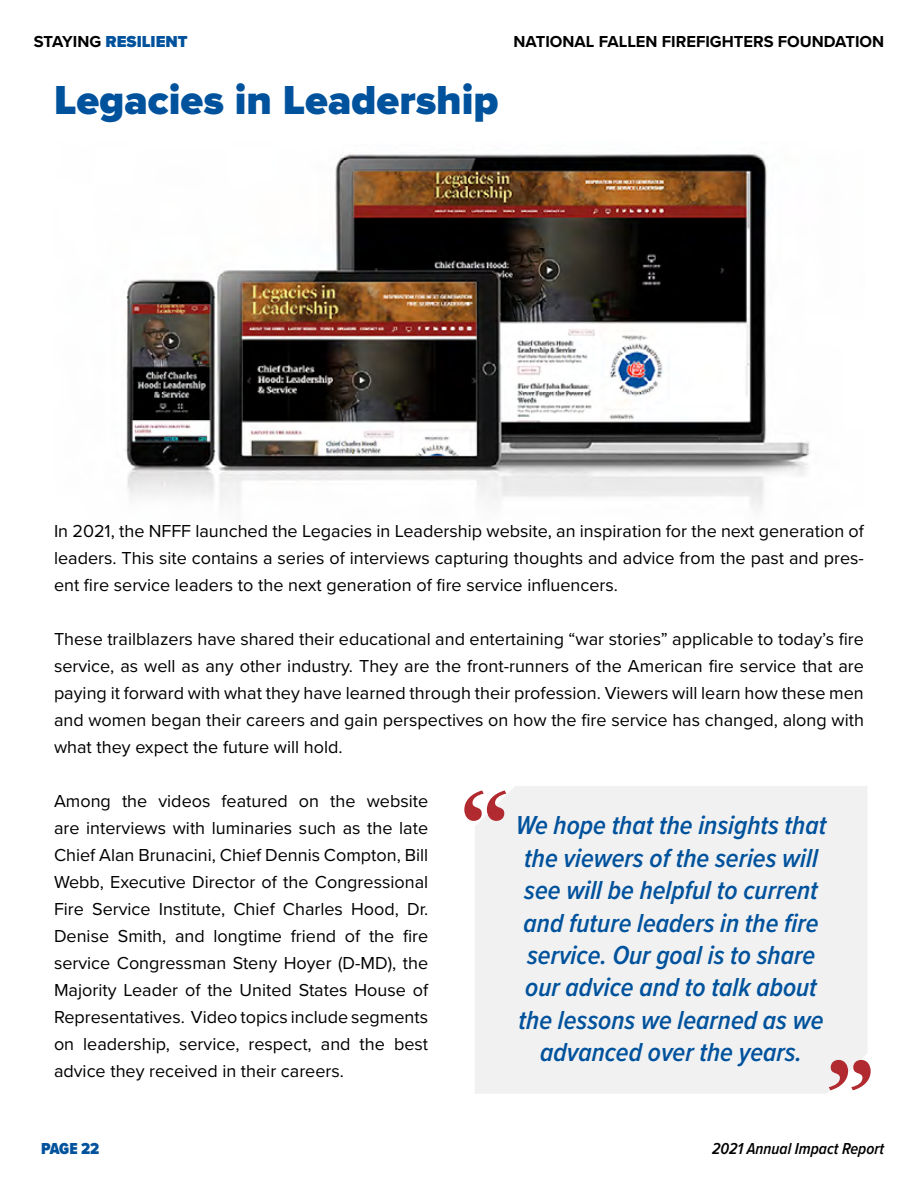
<style>
.page{position:relative;width:918px;height:1188px;background:#fff}
.page>*{position:absolute;margin:0;border:0;box-sizing:border-box;transform-origin:0 0}
.Table_Text{font:700 108px "Sabon LT Pro";color:#b02a2f}
.Page_Titles_NO_TOC{font:900 42px "Proxima Nova";color:#00529c}
.Quote_-_Blue{font:italic 600 27px/32.4px "Proxima Nova Cond";color:#00529c;text-align:center}
.Main_Text_-_Black{font:18px/27px "Proxima Nova";color:#000;text-align:justify}
.t1{font:700 16.5px "Proxima Nova";color:#000}
.t2{font:italic 600 16.5px "Proxima Nova Cond";color:#000}
.t3{font:900 16.5px "Proxima Nova";color:#00529c}
.t4{font:900 16.5px "Proxima Nova Cond";letter-spacing:-.01em;color:#00529c}
.s1{font-weight:700;color:#000}
</style>
<div class="page">
<img style="left:126px;top:154px;width:684px;height:353px">
<div style="left:475px;top:786px;width:392px;height:308px;background:#f1f1f2"></div>
<p class="t3" style="left:34px;top:29px;width:156px"><span class="s1">STAYING</span> RESILIENT</p>
<p class="t1" style="left:514px;top:29px;width:372px">NATIONAL FALLEN FIREFIGHTERS FOUNDATION</p>
<p class="Page_Titles_NO_TOC" style="left:54px;top:69px;width:446px">Legacies in Leadership</p>
<p class="Main_Text_-_Black" style="left:54px;top:517px;width:812px">In 2021, the NFFF launched the Legacies in Leadership website, an inspiration for the next generation of leaders. This site contains a series of interviews capturing thoughts and advice from the past and pres&shy;ent fire service leaders to the next generation of fire service influencers.</p>
<p class="Main_Text_-_Black" style="left:54px;top:625px;width:812px">These trailblazers have shared their educational and entertaining “war stories” applicable to today’s fire service, as well as any other industry. They are the front-runners of the American fire service that are paying it forward with what they have learned through their profession. Viewers will learn how these men and women began their careers and gain perspectives on how the fire service has changed, along with what they expect the future will hold.</p>
<p class="Main_Text_-_Black" style="left:54px;top:787px;width:376px">Among the videos featured on the website are interviews with luminaries such as the late Chief Alan Brunacini, Chief Dennis Compton, Bill Webb, Executive Director of the Congressional Fire Service Institute, Chief Charles Hood, Dr.<br>Denise Smith, and longtime friend of the fire service Congressman Steny Hoyer (D-MD), the Majority Leader of the United States House of Representatives. Video topics include segments on leadership, service, respect, and the best advice they received in their careers.</p>
<p class="Table_Text" style="left:455px;top:760px;width:62px">“</p>
<p class="Quote_-_Blue" style="left:516px;top:808px;width:312px">We hope that the insights that the viewers of the series will see will be helpful to current and future leaders in the fire service. Our goal is to share our advice and to talk about the lessons we learned as we advanced over the years.</p>
<p class="Table_Text" style="left:820px;top:1030px;width:62px">”</p>
<p class="t4" style="left:41px;top:1137px;width:60px">PAGE 22</p>
<p class="t2" style="left:712px;top:1137px;width:174px">2021 Annual Impact Report</p>
</div>
